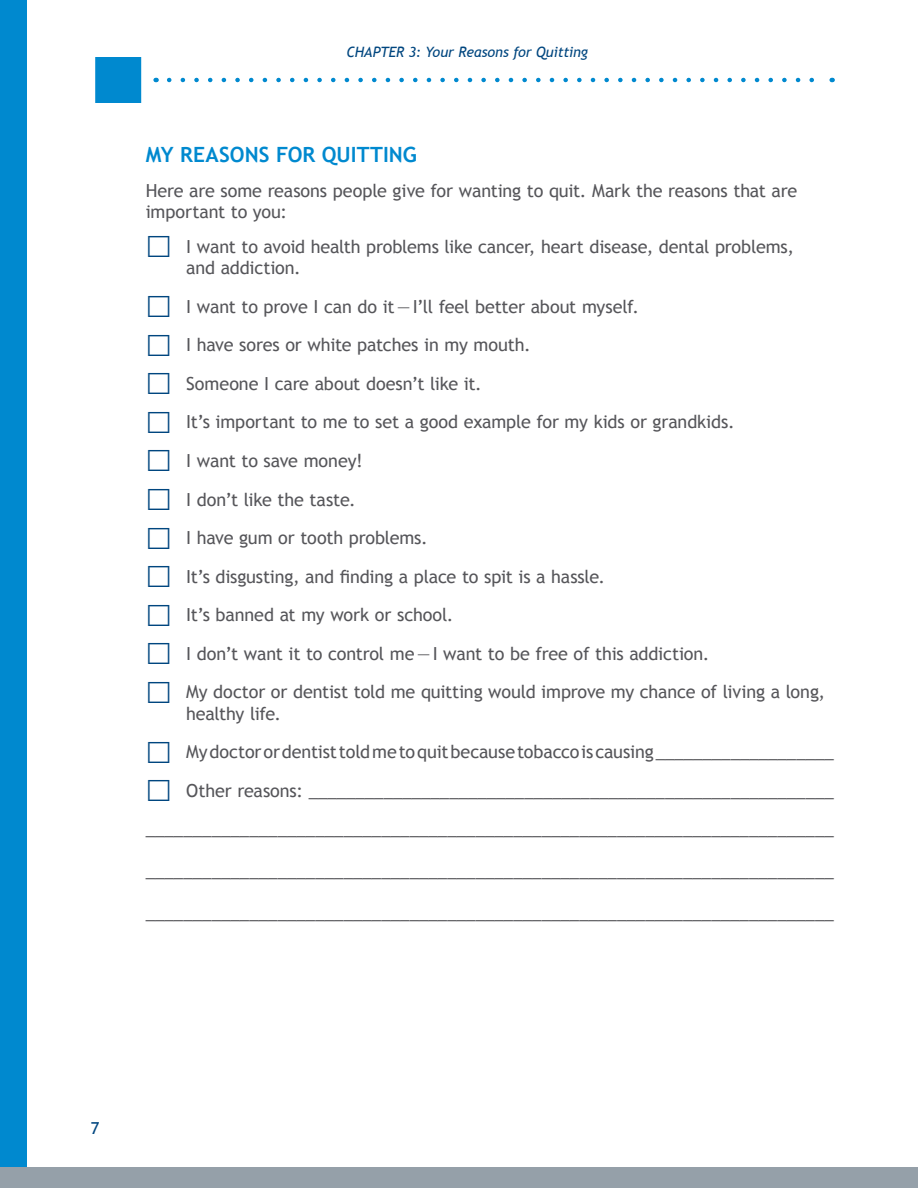
<style>
.page{position:relative;width:918px;height:1188px;background:#fff}
.page>*{position:absolute;margin:0;border:0;box-sizing:border-box;transform-origin:0 0}
.t1{font:700 21px "Trebuchet MS";color:#0089cf}
.t2{font:18px/21.3px "Trebuchet MS";letter-spacing:-.01em;color:#56565a}
.t3{font:16.5px "Trebuchet MS";color:#00467f}
.t4{font:italic 14.25px "Trebuchet MS";letter-spacing:-.005em;color:#00467f}
</style>
<div class="page">
<div style="left:91px;top:52px;width:55px;height:55px;background:#0089cf;border:4px solid #fff"></div>
<div style="left:0;top:1167px;width:918px;height:21px;background:#95a0a9"></div>
<svg style="left:169px;top:78px;width:645px;height:4px"></svg>
<div style="left:0;top:0;width:27px;height:1167px;background:#0089cf"></div>
<p class="t4" style="left:347px;top:44px;width:243px">CHAPTER 3: Your Reasons for Quitting</p>
<h2 class="t1" style="left:146px;top:141px;width:273px">MY REASONS FOR QUITTING</h2>
<p class="t2" style="left:146px;top:180px;width:653px">Here are some reasons people give for wanting to quit. Mark the reasons that are important to you:</p>
<p class="t2" style="left:186px;top:236px;width:609px">I want to avoid health problems like cancer, heart disease, dental problems, and addiction.</p>
<p class="t2" style="left:186px;top:296px;width:454px">I want to prove I can do it—I’ll feel better about myself.</p>
<p class="t2" style="left:186px;top:334px;width:346px">I have sores or white patches in my mouth.</p>
<p class="t2" style="left:186px;top:373px;width:297px">Someone I care about doesn’t like it.</p>
<p class="t2" style="left:186px;top:412px;width:550px">It’s important to me to set a good example for my kids or grandkids.</p>
<p class="t2" style="left:186px;top:450px;width:178px">I want to save money!</p>
<p class="t2" style="left:186px;top:489px;width:171px">I don’t like the taste.</p>
<p class="t2" style="left:186px;top:527px;width:243px">I have gum or tooth problems.</p>
<p class="t2" style="left:186px;top:566px;width:420px">It’s disgusting, and finding a place to spit is a hassle.</p>
<p class="t2" style="left:186px;top:605px;width:269px">It’s banned at my work or school.</p>
<p class="t2" style="left:186px;top:643px;width:525px">I don’t want it to control me—I want to be free of this addiction.</p>
<p class="t2" style="left:186px;top:682px;width:640px">My doctor or dentist told me quitting would improve my chance of living a long, healthy life.</p>
<p class="t2" style="left:186px;top:742px;width:649px">My doctor or dentist told me to quit because tobacco is causing ___________________</p>
<p class="t2" style="left:146px;top:772px;width:690px;line-height:38.5px;text-align:right">Other reasons: ________________________________________________________ _________________________________________________________________________</p>
<p class="t2" style="left:146px;top:860px;width:690px">_________________________________________________________________________</p>
<p class="t2" style="left:146px;top:902px;width:690px">_________________________________________________________________________</p>
<p class="t3" style="left:91px;top:1118px;width:10px">7</p>
</div>
